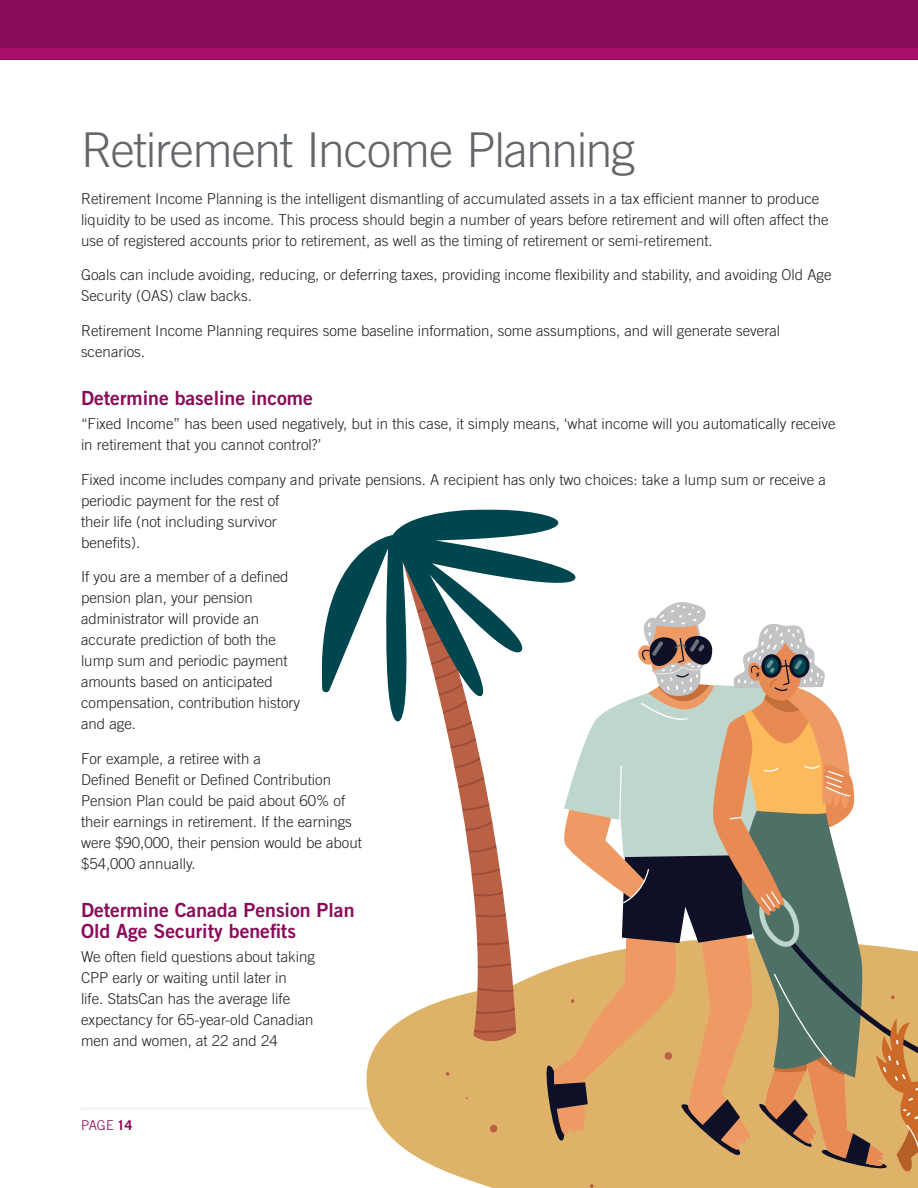
<style>
.page{position:relative;width:918px;height:1188px;background:#fff}
.page>*{position:absolute;margin:0;border:0;box-sizing:border-box;transform-origin:0 0}
.Title_slate{font:300 48px "Trade Gothic LT Std";letter-spacing:-.025em;color:#63666a}
.t1{font:19.5px/21px "Trade Gothic LT Std Bd 2";color:#890c58}
.Body_Paragraph{font:300 15px/21px "Trade Gothic LT Std";color:#231f20}
.t2{font:300 13.5px "Trade Gothic LT Std";color:#870151}
.s1{font-weight:700}
</style>
<div class="page">
<hr style="left:81px;top:1107px;width:756px;height:3px;background:#f5f5f5">
<div style="left:0;top:0;width:918px;height:59px;background:#890c58"></div>
<div style="left:0;top:49px;width:918px;height:10px;background:#aa0e6b"></div>
<svg style="left:366px;top:972px;width:552px;height:216px;fill:#dfb269"></svg>
<svg style="left:489px;top:1125px;width:10px;height:7px"></svg>
<svg style="left:445px;top:1072px;width:5px;height:4px"></svg>
<svg style="left:589px;top:1184px;width:5px;height:4px"></svg>
<svg style="left:400px;top:789px;width:116px;height:261px"></svg>
<svg style="left:446px;top:726px;width:41px;height:63px"></svg>
<svg style="left:452px;top:799px;width:51px;height:32px"></svg>
<svg style="left:455px;top:842px;width:50px;height:10px"></svg>
<svg style="left:460px;top:863px;width:56px;height:13px"></svg>
<svg style="left:465px;top:887px;width:51px;height:9px"></svg>
<svg style="left:464px;top:907px;width:52px;height:10px"></svg>
<svg style="left:469px;top:936px;width:47px;height:9px"></svg>
<svg style="left:468px;top:954px;width:48px;height:14px"></svg>
<svg style="left:470px;top:986px;width:61px;height:6px"></svg>
<svg style="left:466px;top:1003px;width:60px;height:11px"></svg>
<svg style="left:465px;top:1023px;width:64px;height:10px"></svg>
<svg style="left:322px;top:509px;width:254px;height:217px"></svg>
<svg style="left:542px;top:599px;width:376px;height:577px"></svg>
<p class="Title_slate" style="left:81px;top:121px;width:556px">Retirement Income Planning</p>
<p class="Body_Paragraph" style="left:81px;top:188px;width:749px">Retirement Income Planning is the intelligent dismantling of accumulated assets in a tax efficient manner to produce liquidity to be used as income. This process should begin a number of years before retirement and will often affect the use of registered accounts prior to retirement, as well as the timing of retirement or semi-retirement.</p>
<p class="Body_Paragraph" style="left:81px;top:264px;width:752px">Goals can include avoiding, reducing, or deferring taxes, providing income flexibility and stability, and avoiding Old Age<br>Security (OAS) claw backs.</p>
<p class="Body_Paragraph" style="left:81px;top:320px;width:701px">Retirement Income Planning requires some baseline information, some assumptions, and will generate several scenarios.</p>
<h3 class="t1" style="left:81px;top:387px;width:233px">Determine baseline income</h3>
<p class="Body_Paragraph" style="left:81px;top:413px;width:756px">“Fixed Income” has been used negatively, but in this case, it simply means, ‘what income will you automatically receive in retirement that you cannot control?’</p>
<p class="Body_Paragraph" style="left:81px;top:469px;width:747px">Fixed income includes company and private pensions. A recipient has only two choices: take a lump sum or receive a periodic payment for the rest of<br>their life (not including survivor<br>benefits).</p>
<p class="Body_Paragraph" style="left:81px;top:566px;width:221px">If you are a member of a defined pension plan, your pension administrator will provide an accurate prediction of both the lump sum and periodic payment amounts based on anticipated compensation, contribution history and age.</p>
<p class="Body_Paragraph" style="left:81px;top:748px;width:282px">For example, a retiree with a<br>Defined Benefit or Defined Contribution Pension Plan could be paid about 60% of their earnings in retirement. If the earnings were $90,000, their pension would be about $54,000 annually.</p>
<h3 class="t1" style="left:81px;top:899px;width:275px">Determine Canada Pension Plan<br>Old Age Security benefits</h3>
<p class="Body_Paragraph" style="left:81px;top:946px;width:235px">We often field questions about taking CPP early or waiting until later in<br>life. StatsCan has the average life expectancy for 65-year-old Canadian men and women, at 22 and 24</p>
<p class="t2" style="left:81px;top:1117px;width:53px">PAGE <span class="s1">14</span></p>
</div>
